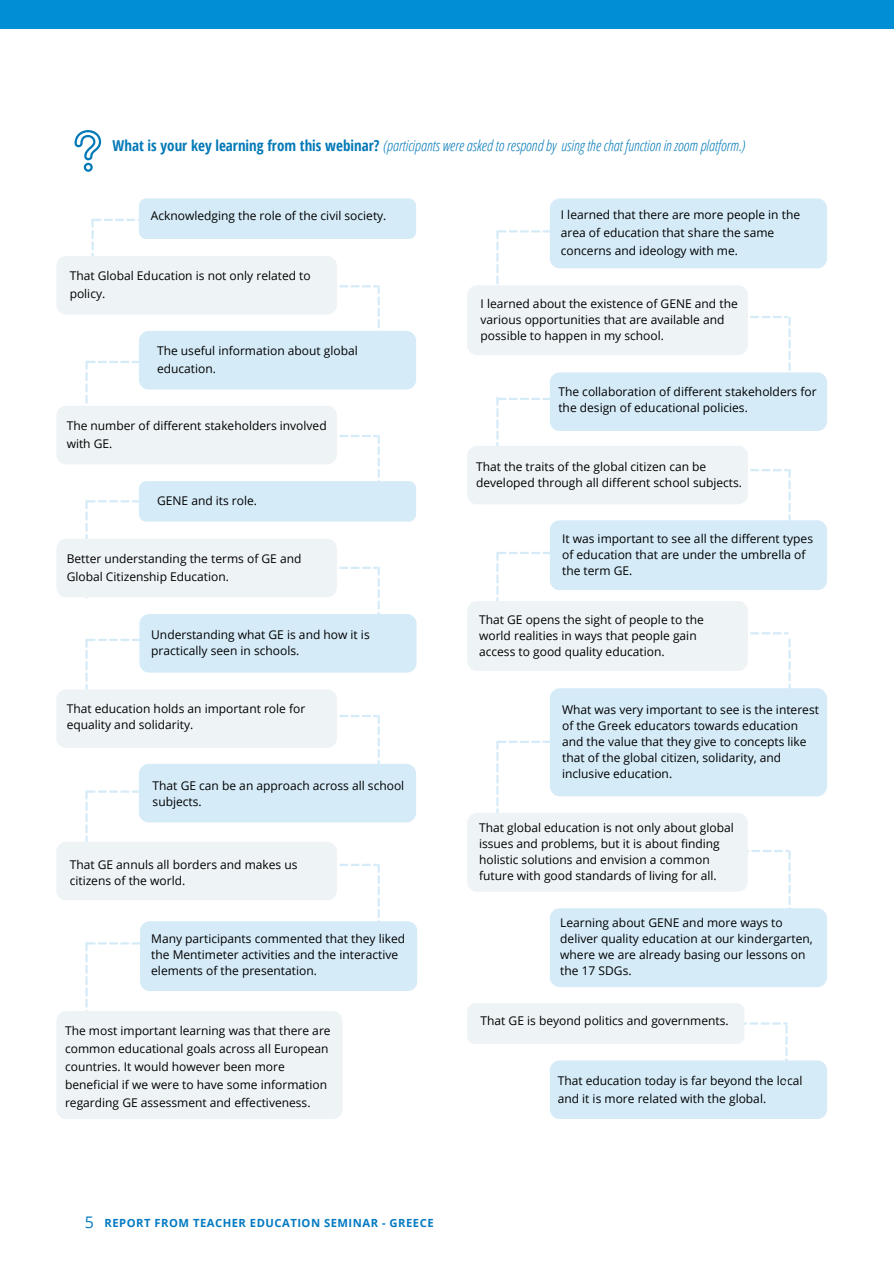
<style>
.page{position:relative;width:894px;height:1264px;background:#fff}
.page>*{position:absolute;margin:0;border:0;box-sizing:border-box;transform-origin:0 0}
.t1{font:16.05px "Open Sans";color:#037ac2}
.t2{font:italic 300 15px "Open Sans Condensed";color:#0379b7}
.t3{font:12px/16px "Open Sans";color:#000}
.t4{font:700 11.25px "Open Sans";letter-spacing:.045em;color:#037ac2}
.s1{font-weight:700;font-style:normal}
</style>
<div class="page">
<div style="left:0;top:0;width:893px;height:28px;background:#008ed4"></div>
<svg style="left:74px;top:130px;width:27px;height:42px"></svg>
<div style="left:549px;top:198px;width:277px;height:70px;background:#d5ebf8;border-radius:10px"></div>
<div style="left:467px;top:285px;width:280px;height:70px;background:#eef3f6;border-radius:10px"></div>
<div style="left:549px;top:372px;width:277px;height:59px;background:#d5ebf8;border-radius:10px"></div>
<div style="left:549px;top:520px;width:277px;height:70px;background:#d5ebf8;border-radius:10px"></div>
<div style="left:467px;top:446px;width:280px;height:58px;background:#eef3f6;border-radius:10px"></div>
<svg style="left:496px;top:230px;width:294px;height:608px"></svg>
<div style="left:467px;top:601px;width:280px;height:70px;background:#eef3f6;border-radius:10px"></div>
<div style="left:549px;top:688px;width:277px;height:108px;background:#d5ebf8;border-radius:10px"></div>
<div style="left:467px;top:812px;width:280px;height:79px;background:#eef3f6;border-radius:10px"></div>
<svg style="left:503px;top:849px;width:287px;height:59px"></svg>
<div style="left:549px;top:908px;width:277px;height:79px;background:#d5ebf8;border-radius:10px"></div>
<div style="left:139px;top:198px;width:277px;height:41px;background:#d5ebf8;border-radius:7px"></div>
<div style="left:56px;top:256px;width:281px;height:59px;background:#eef3f6;border-radius:10px"></div>
<div style="left:139px;top:331px;width:277px;height:58px;background:#d5ebf8;border-radius:10px"></div>
<div style="left:56px;top:406px;width:281px;height:58px;background:#eef3f6;border-radius:10px"></div>
<div style="left:56px;top:538px;width:281px;height:59px;background:#eef3f6;border-radius:10px"></div>
<div style="left:139px;top:614px;width:277px;height:58px;background:#d5ebf8;border-radius:10px"></div>
<div style="left:56px;top:689px;width:281px;height:59px;background:#eef3f6;border-radius:10px"></div>
<div style="left:139px;top:764px;width:277px;height:58px;background:#d5ebf8;border-radius:10px"></div>
<svg style="left:85px;top:219px;width:295px;height:789px"></svg>
<div style="left:56px;top:841px;width:281px;height:59px;background:#eef3f6;border-radius:10px"></div>
<div style="left:139px;top:481px;width:277px;height:40px;background:#d5ebf8;border-radius:7px"></div>
<div style="left:56px;top:1010px;width:286px;height:109px;background:#eef3f6;border-radius:10px"></div>
<div style="left:140px;top:921px;width:277px;height:70px;background:#d5ebf8;border-radius:10px"></div>
<div style="left:467px;top:1003px;width:277px;height:40px;background:#eef3f6;border-radius:7px"></div>
<div style="left:549px;top:1060px;width:277px;height:58px;background:#d5ebf8;border-radius:10px"></div>
<svg style="left:501px;top:1022px;width:286px;height:89px"></svg>
<p class="t2" style="left:112px;top:135px;width:634px"><span class="s1">What is your key learning from this webinar?</span> (participants were asked to respond by using the chat function in zoom platform.)</p>
<p class="t3" style="left:151px;top:207px;width:237px">Acknowledging the role of the civil society.</p>
<p class="t3" style="left:70px;top:266px;width:242px;line-height:18px">That Global Education is not only related to policy.</p>
<p class="t3" style="left:157px;top:341px;width:202px;line-height:18px">The useful information about global education.</p>
<p class="t3" style="left:67px;top:416px;width:261px;line-height:18px">The number of different stakeholders involved with GE.</p>
<p class="t3" style="left:157px;top:492px;width:101px">GENE and its role.</p>
<p class="t3" style="left:67px;top:549px;width:236px;line-height:18px">Better understanding the terms of GE and<br>Global Citizenship Education.</p>
<p class="t3" style="left:151px;top:626px;width:220px">Understanding what GE is and how it is practically seen in schools.</p>
<p class="t3" style="left:67px;top:700px;width:240px">That education holds an important role for equality and solidarity.</p>
<p class="t3" style="left:152px;top:776px;width:253px">That GE can be an approach across all school subjects.</p>
<p class="t3" style="left:70px;top:856px;width:229px">That GE annuls all borders and makes us citizens of the world.</p>
<p class="t3" style="left:151px;top:930px;width:255px">Many participants commented that they liked the Mentimeter activities and the interactive elements of the presentation.</p>
<p class="t3" style="left:65px;top:1021px;width:267px;line-height:18px">The most important learning was that there are common educational goals across all European countries. It would however been more beneficial if we were to have some information regarding GE assessment and effectiveness.</p>
<p class="t1" style="left:85px;top:1210px;width:11px">5</p>
<p class="t4" style="left:104px;top:1215px;width:330px">REPORT FROM TEACHER EDUCATION SEMINAR - GREECE</p>
<p class="t3" style="left:560px;top:206px;width:241px;line-height:18px">I learned that there are more people in the area of education that share the same concerns and ideology with me.</p>
<p class="t3" style="left:480px;top:295px;width:258px">I learned about the existence of GENE and the various opportunities that are available and possible to happen in my school.</p>
<p class="t3" style="left:558px;top:383px;width:260px">The collaboration of different stakeholders for the design of educational policies.</p>
<p class="t3" style="left:476px;top:458px;width:267px">That the traits of the global citizen can be developed through all different school subjects.</p>
<p class="t3" style="left:562px;top:530px;width:252px">It was important to see all the different types of education that are under the umbrella of the term GE.</p>
<p class="t3" style="left:479px;top:611px;width:226px">That GE opens the sight of people to the world realities in ways that people gain access to good quality education.</p>
<p class="t3" style="left:562px;top:701px;width:258px">What was very important to see is the interest of the Greek educators towards education and the value that they give to concepts like that of the global citizen, solidarity, and inclusive education.</p>
<p class="t3" style="left:479px;top:819px;width:256px">That global education is not only about global issues and problems, but it is about finding holistic solutions and envision a common future with good standards of living for all.</p>
<p class="t3" style="left:560px;top:914px;width:254px">Learning about GENE and more ways to deliver quality education at our kindergarten, where we are already basing our lessons on the 17 SDGs.</p>
<p class="t3" style="left:480px;top:1012px;width:249px">That GE is beyond politics and governments.</p>
<p class="t3" style="left:557px;top:1070px;width:246px;line-height:18px">That education today is far beyond the local and it is more related with the global.</p>
</div>
